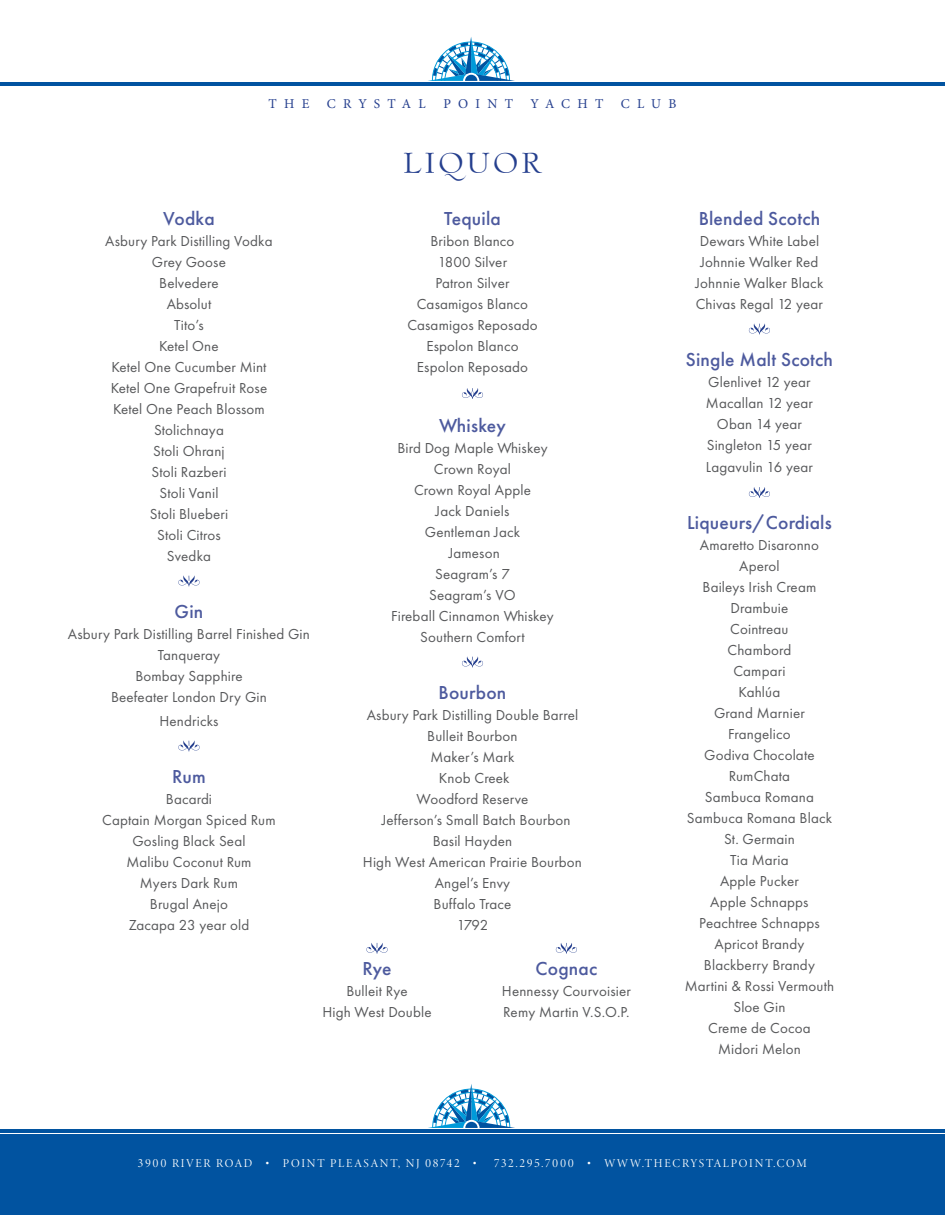
<style>
.page{position:relative;width:945px;height:1215px;background:#fff}
.page>*{position:absolute;margin:0;border:0;box-sizing:border-box;transform-origin:0 0}
.t1{font:48px "Serlio LH";letter-spacing:.04em;color:#253f8e}
.t2{font:500 19.5px "Futura PT";letter-spacing:.01em;color:#4d5a9e}
.t3{font:15px/21px "Futura PT";letter-spacing:.01em;color:#57585a;text-align:center}
.t4{font:13.5px "Minion Pro";letter-spacing:.54em;color:#253f8e}
.t5{font:13.5px "Minion Pro";letter-spacing:.52em;color:#253f8e}
.t6{font:12px "Minion 3 Display";letter-spacing:.145em;color:#fff}
</style>
<div class="page">
<div style="left:0;top:1135px;width:945px;height:80px;background:#0153a0"></div>
<svg style="left:428px;top:1084px;width:87px;height:44px"></svg>
<hr style="left:0;top:1129px;width:945px;height:3px;background:#0153a0">
<svg style="left:428px;top:37px;width:87px;height:44px"></svg>
<hr style="left:0;top:82px;width:945px;height:3px;background:#0153a0">
<svg style="left:178px;top:576px;width:22px;height:10px"></svg>
<svg style="left:178px;top:741px;width:22px;height:10px"></svg>
<svg style="left:462px;top:388px;width:21px;height:11px"></svg>
<svg style="left:462px;top:657px;width:21px;height:10px"></svg>
<svg style="left:749px;top:324px;width:21px;height:10px"></svg>
<svg style="left:749px;top:487px;width:21px;height:11px"></svg>
<svg style="left:366px;top:943px;width:22px;height:11px"></svg>
<svg style="left:556px;top:943px;width:21px;height:11px"></svg>
<p class="t4" style="left:269px;top:95px;width:42px">THE</p>
<p class="t5" style="left:327px;top:95px;width:100px">CRYSTAL</p>
<p class="t4" style="left:443px;top:95px;width:71px">POINT</p>
<p class="t4" style="left:531px;top:95px;width:74px">YACHT</p>
<p class="t4" style="left:621px;top:95px;width:57px">CLUB</p>
<h2 class="t2" style="left:163px;top:207px;width:53px">Vodka</h2>
<p class="t3" style="left:105px;top:230px;width:169px">Asbury Park Distilling Vodka<br>Grey Goose<br>Belvedere<br>Absolut<br>Tito’s<br>Ketel One<br>Ketel One Cucumber Mint<br>Ketel One Grapefruit Rose<br>Ketel One Peach Blossom<br>Stolichnaya<br>Stoli Ohranj<br>Stoli Razberi<br>Stoli Vanil<br>Stoli Blueberi<br>Stoli Citros<br>Svedka</p>
<h2 class="t2" style="left:175px;top:600px;width:30px">Gin</h2>
<p class="t3" style="left:68px;top:623px;width:243px">Asbury Park Distilling Barrel Finished Gin<br>Tanqueray<br>Bombay Sapphire<br>Beefeater London Dry Gin</p>
<p class="t3" style="left:159px;top:710px;width:61px">Hendricks</p>
<h2 class="t2" style="left:172px;top:765px;width:35px">Rum</h2>
<p class="t3" style="left:102px;top:788px;width:175px">Bacardi<br>Captain Morgan Spiced Rum<br>Gosling Black Seal<br>Malibu Coconut Rum<br>Myers Dark Rum<br>Brugal Anejo<br>Zacapa 23 year old</p>
<h1 class="t1" style="left:402px;top:135px;width:142px">liquor</h1>
<h2 class="t2" style="left:444px;top:207px;width:58px">Tequila</h2>
<p class="t3" style="left:407px;top:230px;width:132px">Bribon Blanco<br>1800 Silver<br>Patron Silver<br>Casamigos Blanco<br>Casamigos Reposado<br>Espolon Blanco<br>Espolon Reposado</p>
<h2 class="t2" style="left:439px;top:414px;width:68px">Whiskey</h2>
<p class="t3" style="left:391px;top:437px;width:164px">Bird Dog Maple Whiskey<br>Crown Royal<br>Crown Royal Apple<br>Jack Daniels<br>Gentleman Jack<br>Jameson<br>Seagram’s 7<br>Seagram’s VO<br>Fireball Cinnamon Whiskey<br>Southern Comfort</p>
<h2 class="t2" style="left:439px;top:681px;width:69px">Bourbon</h2>
<p class="t3" style="left:363px;top:704px;width:221px">Asbury Park Distilling Double Barrel<br>Bulleit Bourbon<br>Maker’s Mark<br>Knob Creek<br>Woodford Reserve<br>Jefferson’s Small Batch Bourbon<br>Basil Hayden<br>High West American Prairie Bourbon<br>Angel’s Envy<br>Buffalo Trace<br>1792</p>
<h2 class="t2" style="left:363px;top:956px;width:31px">Rye</h2>
<p class="t3" style="left:322px;top:980px;width:111px">Bulleit Rye<br>High West Double</p>
<h2 class="t2" style="left:536px;top:956px;width:63px">Cognac</h2>
<p class="t3" style="left:502px;top:980px;width:130px;text-align:left">Hennessy Courvoisier<br>Remy Martin V.S.O.P.</p>
<h2 class="t2" style="left:699px;top:207px;width:123px">Blended Scotch</h2>
<p class="t3" style="left:696px;top:230px;width:129px">Dewars White Label<br>Johnnie Walker Red<br>Johnnie Walker Black<br>Chivas Regal 12 year</p>
<h2 class="t2" style="left:686px;top:348px;width:149px">Single Malt Scotch</h2>
<p class="t3" style="left:706px;top:371px;width:108px">Glenlivet 12 year<br>Macallan 12 year<br>Oban 14 year<br>Singleton 15 year</p>
<p class="t3" style="left:706px;top:457px;width:109px">Lagavulin 16 year</p>
<h2 class="t2" style="left:687px;top:511px;width:146px">Liqueurs/Cordials</h2>
<p class="t3" style="left:685px;top:535px;width:151px">Amaretto Disaronno<br>Aperol<br>Baileys Irish Cream<br>Drambuie<br>Cointreau<br>Chambord<br>Campari<br>Kahlúa<br>Grand Marnier<br>Frangelico<br>Godiva Chocolate<br>RumChata<br>Sambuca Romana<br>Sambuca Romana Black<br>St. Germain<br>Tia Maria<br>Apple Pucker<br>Apple Schnapps<br>Peachtree Schnapps<br>Apricot Brandy<br>Blackberry Brandy<br>Martini &amp; Rossi Vermouth<br>Sloe Gin<br>Creme de Cocoa<br>Midori Melon</p>
<p class="t6" style="left:138px;top:1155px;width:340px">3900 RIVER ROAD • POINT PLEASANT, NJ 08742 •</p>
<p class="t6" style="left:494px;top:1155px;width:315px">732.295.7000 • WWW.THECRYSTALPOINT.COM</p>
</div>
